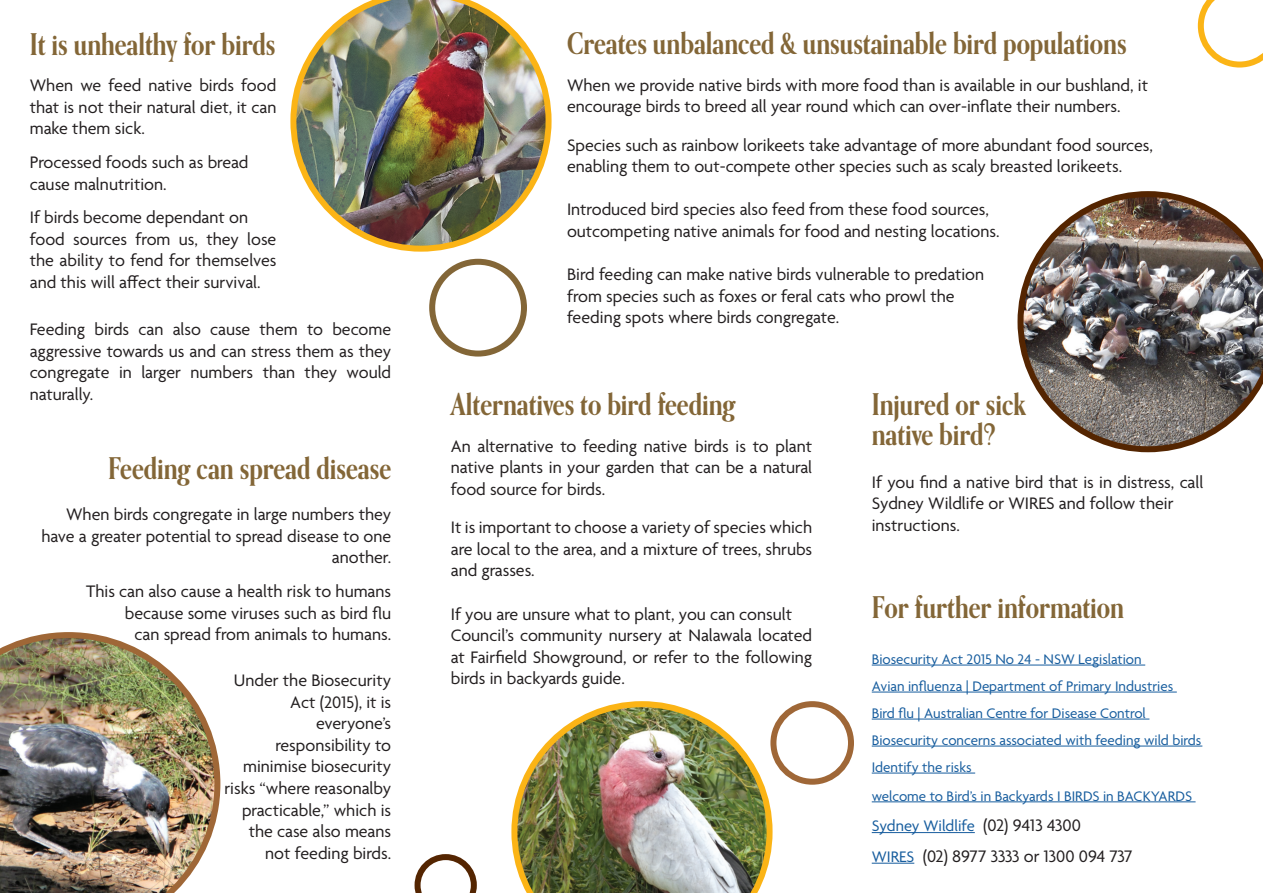
<style>
.page{position:relative;width:1263px;height:893px;background:#fff}
.page>*{position:absolute;margin:0;border:0;box-sizing:border-box;transform-origin:0 0}
.t1{font:700 condensed 30px/30px "Orpheus Pro";color:#836637}
.t2{font:18px/21.6px "Agenda";color:#231f20}
.t3{font:16.5px "Agenda";color:#175d9e}
.t4{font:15px/27px "Agenda";color:#175d9e}
.s1{font-size:18px;color:#231f20}
.s2{font-size:16.5px;color:#175d9e}
</style>
<div class="page">
<div style="left:770px;top:701px;width:84px;height:84px;border:6px solid #9f6737;border-radius:50%"></div>
<div style="left:429px;top:259px;width:98px;height:98px;border:6px solid #836637;border-radius:50%"></div>
<svg style="left:415px;top:854px;width:62px;height:39px"></svg>
<img style="left:0;top:632px;width:220px;height:261px">
<img style="left:1017px;top:191px;width:246px;height:261px">
<img style="left:290px;top:0;width:262px;height:252px">
<img style="left:511px;top:701px;width:261px;height:192px">
<svg style="left:1198px;top:0;width:65px;height:68px"></svg>
<hr style="left:872px;top:665px;width:273px;height:1px;background:#175d9e">
<hr style="left:872px;top:692px;width:305px;height:1px;background:#175d9e">
<hr style="left:872px;top:719px;width:277px;height:1px;background:#175d9e">
<hr style="left:872px;top:746px;width:330px;height:1px;background:#175d9e">
<hr style="left:872px;top:773px;width:103px;height:1px;background:#175d9e">
<hr style="left:872px;top:802px;width:323px;height:1px;background:#175d9e">
<hr style="left:872px;top:832px;width:103px;height:1px;background:#175d9e">
<hr style="left:872px;top:863px;width:42px;height:1px;background:#175d9e">
<h1 class="t1" style="left:30px;top:29px;width:247px">It is unhealthy for birds</h1>
<p class="t2" style="left:30px;top:76px;width:248px;text-align:justify">When we feed native birds food that is not their natural diet, it can make them sick.</p>
<p class="t2" style="left:30px;top:152px;width:220px">Processed foods such as bread cause malnutrition.</p>
<p class="t2" style="left:30px;top:208px;width:248px">If birds become dependant on food sources from us, they lose the ability to fend for themselves and this will affect their survival.</p>
<p class="t2" style="left:30px;top:320px;width:363px;text-align:justify">Feeding birds can also cause them to become aggressive towards us and can stress them as they congregate in larger numbers than they would naturally.</p>
<h1 class="t1" style="left:108px;top:453px;width:284px">Feeding can spread disease</h1>
<p class="t2" style="left:41px;top:505px;width:351px;text-align:right">When birds congregate in large numbers they have a greater potential to spread disease to one another.</p>
<p class="t2" style="left:86px;top:582px;width:307px;text-align:right">This can also cause a health risk to humans because some viruses such as bird flu<br>can spread from animals to humans.</p>
<p class="t2" style="left:224px;top:670px;width:168px;text-align:right">Under the Biosecurity<br>Act (2015), it is everyone’s responsibility to minimise biosecurity risks “where reasonalby practicable,” which is the case also means not feeding birds.</p>
<h1 class="t1" style="left:567px;top:28px;width:561px">Creates unbalanced &amp; unsustainable bird populations</h1>
<p class="t2" style="left:567px;top:75px;width:582px">When we provide native birds with more food than is available in our bushland, it encourage birds to breed all year round which can over-inflate their numbers.</p>
<p class="t2" style="left:567px;top:135px;width:587px">Species such as rainbow lorikeets take advantage of more abundant food sources, enabling them to out-compete other species such as scaly breasted lorikeets.</p>
<p class="t2" style="left:567px;top:200px;width:434px">Introduced bird species also feed from these food sources, outcompeting native animals for food and nesting locations.</p>
<p class="t2" style="left:567px;top:265px;width:419px">Bird feeding can make native birds vulnerable to predation from species such as foxes or feral cats who prowl the feeding spots where birds congregate.</p>
<h1 class="t1" style="left:451px;top:389px;width:286px">Alternatives to bird feeding</h1>
<p class="t2" style="left:451px;top:436px;width:363px;text-align:justify">An alternative to feeding native birds is to plant native plants in your garden that can be a natural food source for birds.</p>
<p class="t2" style="left:451px;top:518px;width:363px;text-align:justify">It is important to choose a variety of species which are local to the area, and a mixture of trees, shrubs and grasses.</p>
<p class="t2" style="left:451px;top:604px;width:363px">If you are unsure what to plant, you can consult Council’s community nursery at Nalawala located at Fairfield Showground, or refer to the following birds in backyards guide.</p>
<h1 class="t1" style="left:872px;top:389px;width:155px">Injured or sick native bird?</h1>
<p class="t2" style="left:872px;top:472px;width:333px">If you find a native bird that is in distress, call<br>Sydney Wildlife or WIRES and follow their instructions.</p>
<h1 class="t1" style="left:872px;top:592px;width:254px">For further information</h1>
<p class="t4" style="left:872px;top:646px;width:331px">Biosecurity Act 2015 No 24 - NSW Legislation<br>Avian influenza | Department of Primary Industries<br>Bird flu | Australian Centre for Disease Control Biosecurity concerns associated with feeding wild birds Identify the risks</p>
<p class="t4" style="left:872px;top:783px;width:322px">welcome to Bird’s in Backyards I BIRDS in BACKYARDS</p>
<p class="t3" style="left:872px;top:817px;width:211px">Sydney Wildlife <span class="s1">(02) 9413 4300</span></p>
<p class="t2" style="left:872px;top:846px;width:262px"><span class="s2">WIRES</span> (02) 8977 3333 or 1300 094 737</p>
</div>
